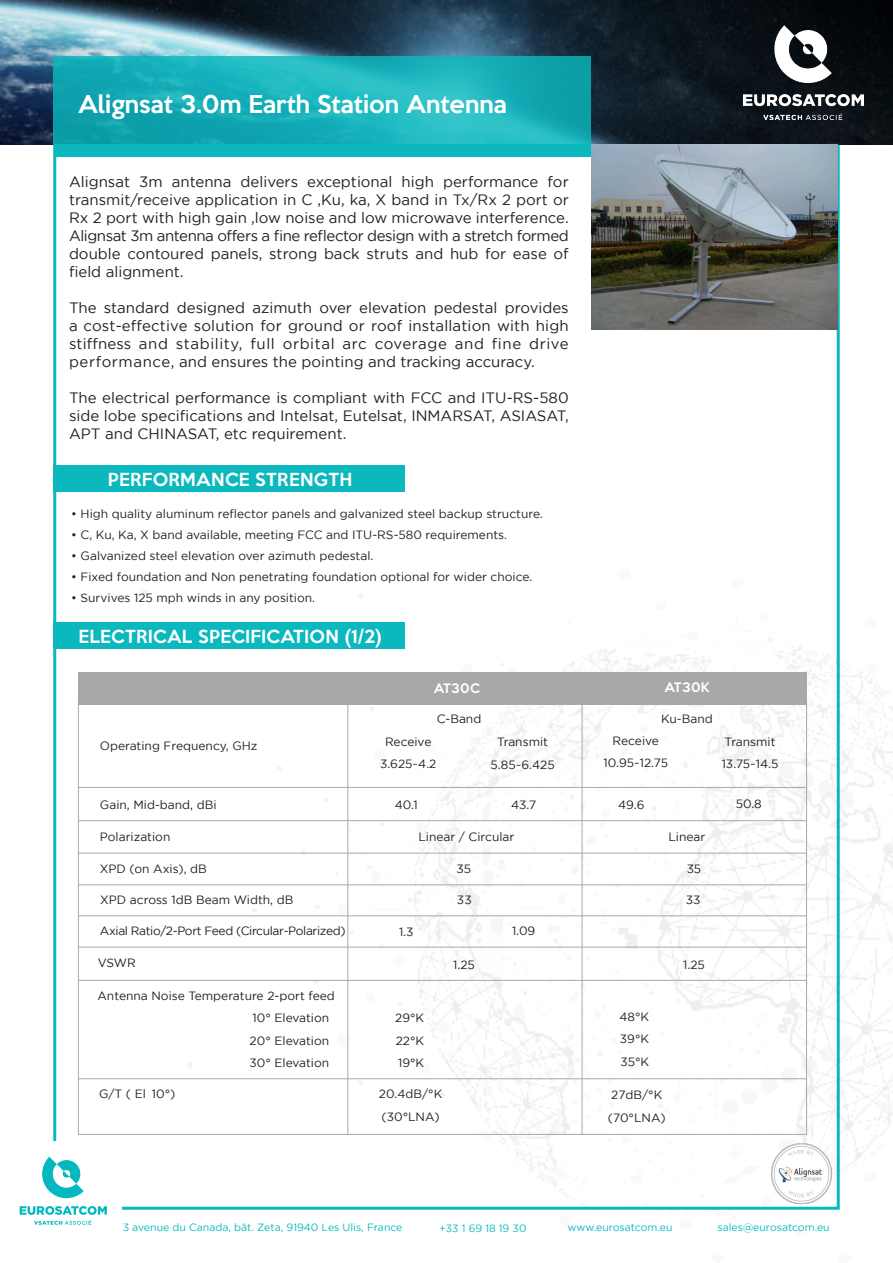
<style>
.page{position:relative;width:893px;height:1263px;background:#fff}
.page>*{position:absolute;margin:0;border:0;box-sizing:border-box;transform-origin:0 0}
.t1{font:500 22.5px "Keep Calm";color:#fff}
.t2{font:500 16.5px "Keep Calm";letter-spacing:.02em;color:#fff}
.t3{font:15px/18px "Gotham";color:#231f20;text-align:justify}
.t4{font:12px "Gotham";color:#231f20}
.t5{font:12px "Gotham";letter-spacing:-.03em;color:#231f20}
.t6{font:500 12px "Keep Calm";letter-spacing:.03em;color:#fff}
.t7{font:10.5px "Gotham";color:#0bb8be}
</style>
<div class="page">
<img style="left:142px;top:569px;width:751px;height:647px">
<img style="left:0;top:0;width:893px;height:145px">
<img style="left:744px;top:26px;width:120px;height:93px">
<svg style="left:53px;top:57px;width:538px;height:88px;background:#19afb9"></svg>
<div style="left:54px;top:145px;width:537px;height:12px;background:#0bb8be"></div>
<img style="left:772px;top:1143px;width:60px;height:60px">
<svg style="left:20px;top:1157px;width:87px;height:68px"></svg>
<div style="left:53px;top:466px;width:352px;height:26px;background:#0bb8be"></div>
<div style="left:53px;top:623px;width:352px;height:26px;background:#0bb8be"></div>
<img style="left:778px;top:1165px;width:47px;height:17px">
<div style="left:78px;top:672px;width:729px;height:33px;background:#a7a9a9"></div>
<hr style="left:347px;top:701px;width:1px;height:433px;background:#a7a9a9">
<hr style="left:78px;top:787px;width:728px;height:1px;background:#a7a9a9">
<hr style="left:78px;top:820px;width:728px;height:1px;background:#a7a9a9">
<hr style="left:78px;top:853px;width:728px;height:1px;background:#a7a9a9">
<hr style="left:78px;top:884px;width:728px;height:1px;background:#a7a9a9">
<hr style="left:79px;top:915px;width:728px;height:1px;background:#a7a9a9">
<hr style="left:78px;top:947px;width:728px;height:1px;background:#a7a9a9">
<hr style="left:79px;top:980px;width:728px;height:1px;background:#a7a9a9">
<hr style="left:79px;top:1078px;width:728px;height:1px;background:#a7a9a9">
<hr style="left:582px;top:705px;width:1px;height:429px;background:#a7a9a9">
<img style="left:591px;top:145px;width:246px;height:184px">
<p class="t1" style="left:78px;top:84px;width:430px">Alignsat 3.0m Earth Station Antenna</p>
<p class="t3" style="left:69px;top:173px;width:501px">Alignsat 3m antenna delivers exceptional high performance for transmit/receive application in C ,Ku, ka, X band in Tx/Rx 2 port or Rx 2 port with high gain ,low noise and low microwave interference.<br>Alignsat 3m antenna offers a fine reflector design with a stretch formed double contoured panels, strong back struts and hub for ease of field alignment.</p>
<p class="t3" style="left:69px;top:299px;width:501px">The standard designed azimuth over elevation pedestal provides a cost-effective solution for ground or roof installation with high stiffness and stability, full orbital arc coverage and fine drive performance, and ensures the pointing and tracking accuracy.</p>
<p class="t3" style="left:69px;top:389px;width:501px">The electrical performance is compliant with FCC and ITU-RS-580 side lobe specifications and Intelsat, Eutelsat, INMARSAT, ASIASAT, APT and CHINASAT, etc requirement.</p>
<p class="t2" style="left:108px;top:465px;width:246px">PERFORMANCE STRENGTH</p>
<p class="t4" style="left:71px;top:507px;width:473px">• High quality aluminum reflector panels and galvanized steel backup structure.</p>
<p class="t4" style="left:71px;top:528px;width:437px">• C, Ku, Ka, X band available, meeting FCC and ITU-RS-580 requirements.</p>
<p class="t4" style="left:71px;top:549px;width:304px">• Galvanized steel elevation over azimuth pedestal.</p>
<p class="t4" style="left:71px;top:570px;width:463px">• Fixed foundation and Non penetrating foundation optional for wider choice.</p>
<p class="t4" style="left:71px;top:591px;width:245px">• Survives 125 mph winds in any position.</p>
<p class="t2" style="left:79px;top:622px;width:305px">ELECTRICAL SPECIFICATION (1/2)</p>
<p class="t6" style="left:434px;top:678px;width:48px">AT30C</p>
<p class="t4" style="left:100px;top:739px;width:159px">Operating Frequency, GHz</p>
<p class="t4" style="left:437px;top:712px;width:46px">C-Band</p>
<p class="t4" style="left:385px;top:735px;width:48px">Receive</p>
<p class="t4" style="left:380px;top:757px;width:58px">3.625~4.2</p>
<p class="t4" style="left:497px;top:735px;width:52px">Transmit</p>
<p class="t4" style="left:490px;top:758px;width:66px">5.85~6.425</p>
<p class="t6" style="left:664px;top:677px;width:47px">AT30K</p>
<p class="t4" style="left:661px;top:712px;width:53px">Ku-Band</p>
<p class="t4" style="left:613px;top:734px;width:48px">Receive</p>
<p class="t4" style="left:603px;top:756px;width:66px">10.95~12.75</p>
<p class="t4" style="left:725px;top:735px;width:52px">Transmit</p>
<p class="t4" style="left:722px;top:757px;width:58px">13.75~14.5</p>
<p class="t4" style="left:511px;top:798px;width:27px">43.7</p>
<p class="t4" style="left:618px;top:798px;width:28px">49.6</p>
<p class="t4" style="left:736px;top:797px;width:28px">50.8</p>
<p class="t4" style="left:418px;top:830px;width:97px">Linear / Circular</p>
<p class="t4" style="left:668px;top:830px;width:38px">Linear</p>
<p class="t4" style="left:100px;top:798px;width:118px">Gain, Mid-band, dBi</p>
<p class="t4" style="left:395px;top:798px;width:25px">40.1</p>
<p class="t4" style="left:100px;top:830px;width:72px">Polarization</p>
<p class="t4" style="left:100px;top:862px;width:108px">XPD (on Axis), dB</p>
<p class="t4" style="left:457px;top:862px;width:16px">35</p>
<p class="t4" style="left:687px;top:862px;width:16px">35</p>
<p class="t4" style="left:100px;top:893px;width:195px">XPD across 1dB Beam Width, dB</p>
<p class="t4" style="left:457px;top:893px;width:16px">33</p>
<p class="t4" style="left:686px;top:893px;width:16px">33</p>
<p class="t5" style="left:100px;top:924px;width:247px">Axial Ratio/2-Port Feed (Circular-Polarized)</p>
<p class="t4" style="left:98px;top:956px;width:40px">VSWR</p>
<p class="t4" style="left:453px;top:958px;width:23px">1.25</p>
<p class="t4" style="left:683px;top:958px;width:23px">1.25</p>
<p class="t4" style="left:399px;top:925px;width:16px">1.3</p>
<p class="t4" style="left:512px;top:924px;width:25px">1.09</p>
<p class="t4" style="left:97px;top:989px;width:239px">Antenna Noise Temperature 2-port feed</p>
<p class="t4" style="left:252px;top:1011px;width:78px">10° Elevation</p>
<p class="t4" style="left:250px;top:1034px;width:81px">20° Elevation</p>
<p class="t4" style="left:249px;top:1056px;width:81px">30° Elevation</p>
<p class="t4" style="left:395px;top:1011px;width:31px">29°K</p>
<p class="t4" style="left:396px;top:1034px;width:30px">22°K</p>
<p class="t4" style="left:398px;top:1056px;width:28px">19°K</p>
<p class="t4" style="left:99px;top:1087px;width:78px">G/T ( El＞10°)</p>
<p class="t4" style="left:379px;top:1087px;width:65px">20.4dB/°K</p>
<p class="t4" style="left:381px;top:1110px;width:60px">(30°LNA)</p>
<p class="t4" style="left:619px;top:1010px;width:31px">48°K</p>
<p class="t4" style="left:620px;top:1032px;width:31px">39°K</p>
<p class="t4" style="left:620px;top:1055px;width:30px">35°K</p>
<p class="t4" style="left:611px;top:1088px;width:53px">27dB/°K</p>
<p class="t4" style="left:608px;top:1111px;width:59px">(70°LNA)</p>
<p class="t7" style="left:123px;top:1221px;width:281px">3 avenue du Canada, bât. Zeta, 91940 Les Ulis, France</p>
<p class="t7" style="left:439px;top:1222px;width:89px">+33 1 69 18 19 30</p>
<p class="t7" style="left:568px;top:1221px;width:107px">www.eurosatcom.eu</p>
<p class="t7" style="left:717px;top:1221px;width:114px">sales@eurosatcom.eu</p>
</div>
